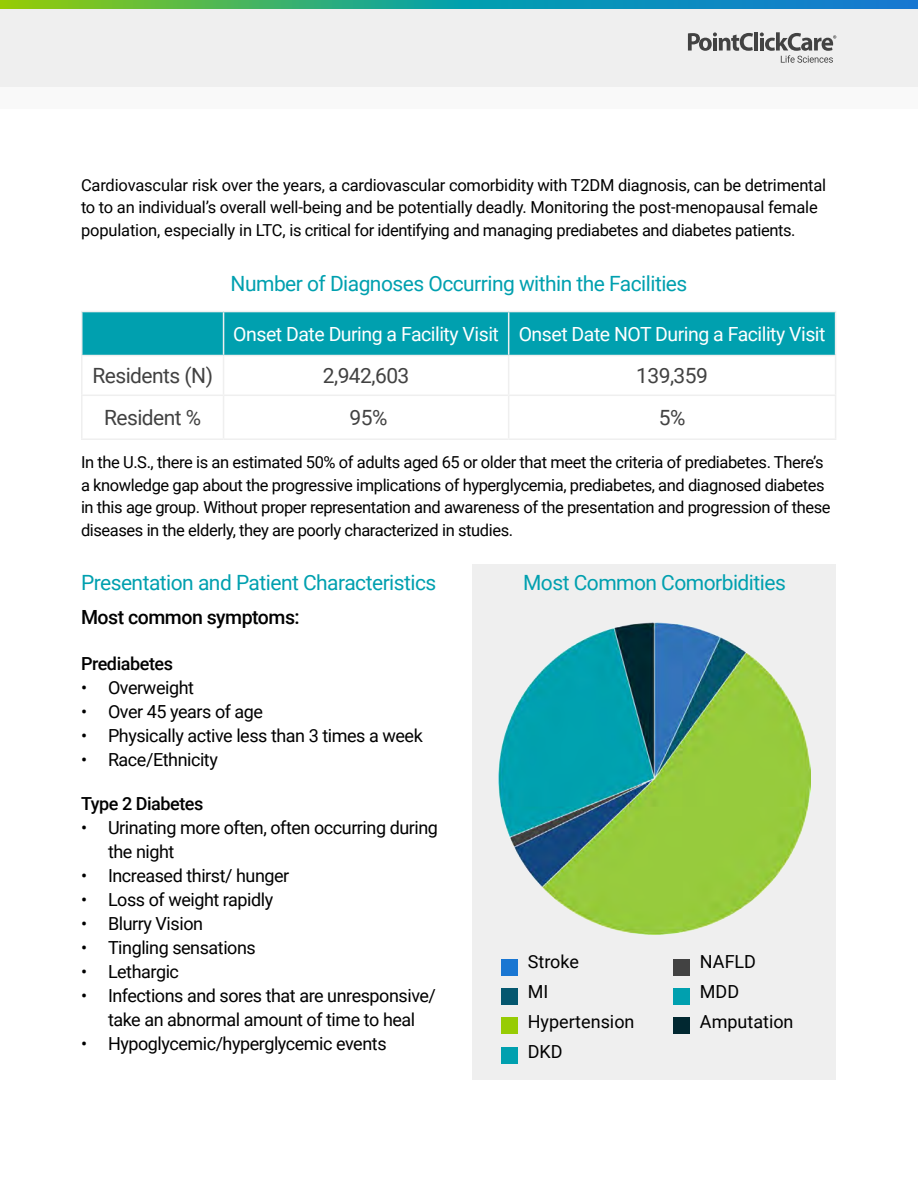
<style>
.page{position:relative;width:918px;height:1188px;background:#fff}
.page>*{position:absolute;margin:0;border:0;box-sizing:border-box;transform-origin:0 0}
.t1{font:21px "Roboto";letter-spacing:-.025em;color:#00a0af}
.t2{font:21px "Roboto";letter-spacing:-.025em;color:#424242}
.t3{font:19.5px "Roboto";letter-spacing:-.025em;color:#fff}
.t4{font:500 19.5px "Roboto";letter-spacing:-.025em;color:#000}
.t5{font:18px/24px "Roboto";letter-spacing:-.025em;color:#000}
.t6{font:18px/30px "Roboto";color:#000}
.t7{font:500 18px "Roboto";letter-spacing:-.025em;color:#000}
.t8{font:16.5px/22.5px "Roboto";letter-spacing:-.025em;color:#000}
</style>
<div class="page">
<div style="left:472px;top:564px;width:364px;height:516px;background:#efefef"></div>
<div style="left:82px;top:312px;width:753px;height:43px;background:#00a0af"></div>
<hr style="left:508px;top:356px;width:1px;height:39px;background:#efefef">
<hr style="left:224px;top:395px;width:285px;height:1px;background:#efefef">
<hr style="left:509px;top:395px;width:327px;height:1px;background:#efefef">
<hr style="left:508px;top:396px;width:1px;height:42px;background:#efefef">
<hr style="left:81px;top:395px;width:143px;height:1px;background:#efefef">
<hr style="left:835px;top:356px;width:1px;height:39px;background:#efefef">
<hr style="left:835px;top:396px;width:1px;height:42px;background:#efefef">
<hr style="left:224px;top:438px;width:285px;height:2px;background:#efefef">
<hr style="left:509px;top:438px;width:327px;height:2px;background:#efefef">
<hr style="left:81px;top:356px;width:1px;height:39px;background:#efefef">
<hr style="left:223px;top:356px;width:1px;height:39px;background:#efefef">
<hr style="left:81px;top:396px;width:1px;height:42px;background:#efefef">
<hr style="left:223px;top:396px;width:1px;height:42px;background:#efefef">
<hr style="left:81px;top:438px;width:143px;height:2px;background:#efefef">
<hr style="left:224px;top:311px;width:285px;height:1px;background:#efefef">
<hr style="left:224px;top:355px;width:285px;height:1px;background:#efefef">
<hr style="left:81px;top:311px;width:143px;height:1px;background:#efefef">
<hr style="left:81px;top:312px;width:1px;height:43px;background:#efefef">
<hr style="left:223px;top:312px;width:1px;height:43px;background:#efefef">
<hr style="left:81px;top:355px;width:143px;height:1px;background:#efefef">
<hr style="left:509px;top:311px;width:327px;height:1px;background:#efefef">
<hr style="left:508px;top:312px;width:1px;height:43px;background:#efefef">
<hr style="left:835px;top:312px;width:1px;height:43px;background:#efefef">
<hr style="left:509px;top:355px;width:327px;height:1px;background:#efefef">
<img style="left:498px;top:622px;width:313px;height:312px">
<div style="left:501px;top:1018px;width:16px;height:16px;background:#97cc04"></div>
<div style="left:501px;top:959px;width:16px;height:16px;background:#1976d2"></div>
<div style="left:501px;top:1047px;width:16px;height:16px;background:#00a0af"></div>
<div style="left:501px;top:988px;width:16px;height:17px;background:#05576f"></div>
<div style="left:673px;top:988px;width:16px;height:17px;background:#00a0af"></div>
<div style="left:673px;top:1018px;width:16px;height:16px;background:#012831"></div>
<div style="left:673px;top:959px;width:16px;height:16px;background:#424242"></div>
<div style="left:0;top:43px;width:918px;height:66px;background:#f9f9f9"></div>
<div style="left:0;top:9px;width:918px;height:77px;background:#efefef"></div>
<svg style="left:0;top:0;width:918px;height:9px;background:#2ca08c"></svg>
<svg style="left:688px;top:32px;width:65px;height:19px"></svg>
<hr style="left:754px;top:32px;width:4px;height:19px;background:#424242">
<svg style="left:760px;top:32px;width:76px;height:31px"></svg>
<p class="t8" style="left:81px;top:173px;width:747px">Cardiovascular risk over the years, a cardiovascular comorbidity with T2DM diagnosis, can be detrimental to to an individual’s overall well-being and be potentially deadly. Monitoring the post-menopausal female population, especially in LTC, is critical for identifying and managing prediabetes and diabetes patients.</p>
<p class="t1" style="left:231px;top:269px;width:458px">Number of Diagnoses Occurring within the Facilities</p>
<p class="t3" style="left:233px;top:320px;width:594px">Onset Date During a Facility Visit Onset Date NOT During a Facility Visit</p>
<p class="t2" style="left:92px;top:361px;width:122px">Residents (N)</p>
<p class="t2" style="left:323px;top:361px;width:88px">2,942,603</p>
<p class="t2" style="left:636px;top:361px;width:73px">139,359</p>
<p class="t2" style="left:104px;top:403px;width:99px">Resident %</p>
<p class="t2" style="left:349px;top:403px;width:39px">95%</p>
<p class="t2" style="left:659px;top:403px;width:28px">5%</p>
<p class="t8" style="left:81px;top:450px;width:751px">In the U.S., there is an estimated 50% of adults aged 65 or older that meet the criteria of prediabetes. There’s a knowledge gap about the progressive implications of hyperglycemia, prediabetes, and diagnosed diabetes in this age group. Without proper representation and awareness of the presentation and progression of these diseases in the elderly, they are poorly characterized in studies.</p>
<p class="t1" style="left:81px;top:568px;width:357px">Presentation and Patient Characteristics</p>
<p class="t4" style="left:81px;top:604px;width:220px">Most common symptoms:</p>
<p class="t7" style="left:81px;top:651px;width:94px">Prediabetes</p>
<p class="t5" style="left:81px;top:675px;width:115px">• Overweight</p>
<p class="t5" style="left:81px;top:699px;width:184px">• Over 45 years of age</p>
<p class="t5" style="left:81px;top:723px;width:343px">• Physically active less than 3 times a week</p>
<p class="t5" style="left:81px;top:747px;width:138px">• Race/Ethnicity</p>
<p class="t7" style="left:81px;top:791px;width:124px">Type 2 Diabetes</p>
<p class="t5" style="left:108px;top:815px;width:331px;text-indent:-27px">• Urinating more often, often occurring during the night</p>
<p class="t5" style="left:81px;top:863px;width:210px">• Increased thirst/ hunger</p>
<p class="t5" style="left:81px;top:887px;width:194px">• Loss of weight rapidly</p>
<p class="t5" style="left:81px;top:911px;width:124px">• Blurry Vision</p>
<p class="t5" style="left:81px;top:935px;width:176px">• Tingling sensations</p>
<p class="t5" style="left:81px;top:959px;width:100px">• Lethargic</p>
<p class="t5" style="left:81px;top:983px;width:357px;text-align:center">• Infections and sores that are unresponsive/ take an abnormal amount of time to heal</p>
<p class="t5" style="left:81px;top:1031px;width:307px">• Hypoglycemic/hyperglycemic events</p>
<p class="t1" style="left:523px;top:568px;width:264px">Most Common Comorbidities</p>
<p class="t6" style="left:528px;top:945px;width:108px">Stroke<br>MI<br>Hypertension<br>DKD</p>
<p class="t6" style="left:700px;top:945px;width:95px">NAFLD<br>MDD<br>Amputation</p>
</div>
